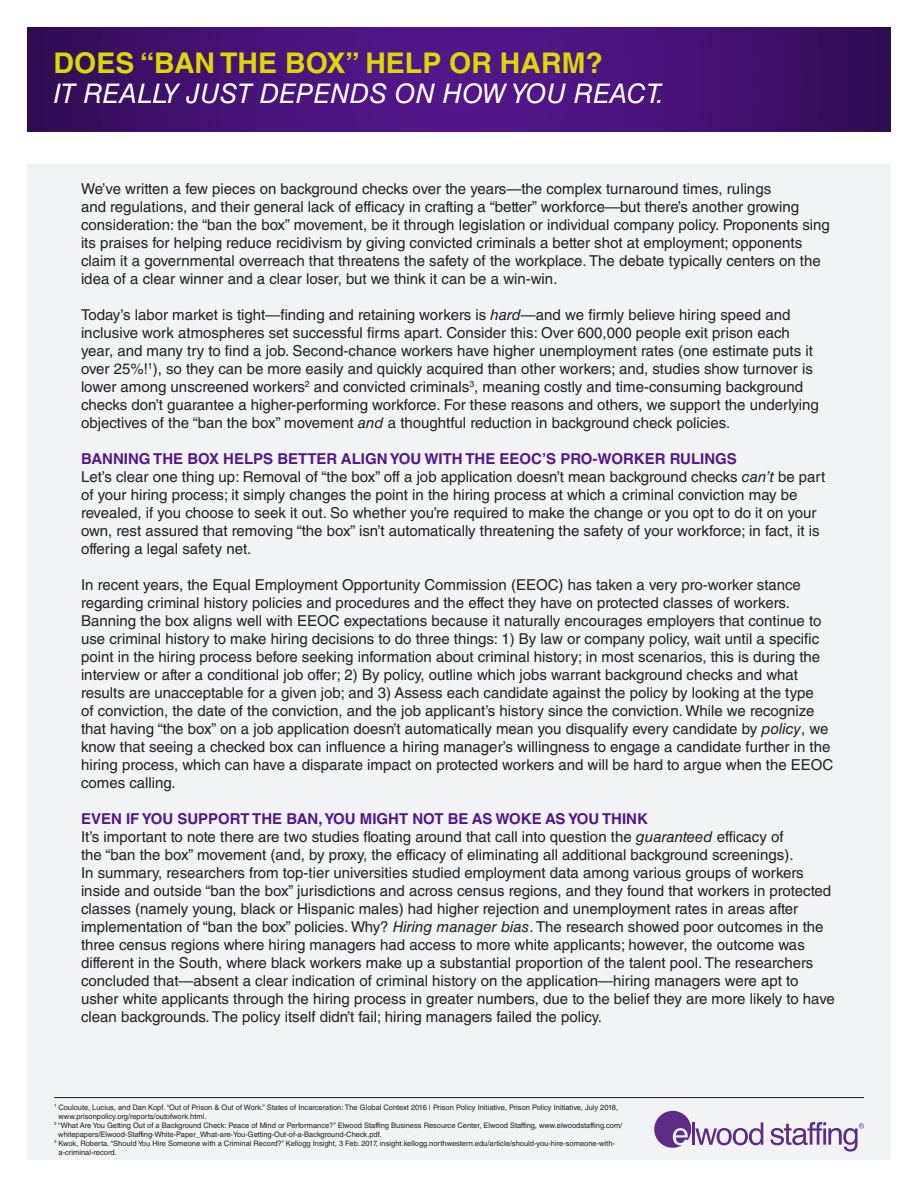
<style>
.page{position:relative;width:918px;height:1188px;background:#fff}
.page>*{position:absolute;margin:0;border:0;box-sizing:border-box;transform-origin:0 0}
.t1{font:700 28.5px "Helvetica LT Std";color:#dada00}
.t2{font:italic 27px "Helvetica LT Std";color:#fff}
.t3{font:15px/18px "Helvetica LT Std";color:#231f20}
.t4{font:700 15px "Helvetica LT Std";color:#53168b}
.t5{font:7.5px/9px "Helvetica LT Std";color:#231f20}
.s1{font-style:italic}
</style>
<div class="page">
<div style="left:27px;top:164px;width:864px;height:996px;background:#f2f3f4"></div>
<svg style="left:27px;top:27px;width:864px;height:105px;background:#441174"></svg>
<hr style="left:54px;top:1097px;width:810px;height:1px;background:#231f20">
<svg style="left:654px;top:1111px;width:109px;height:37px"></svg>
<svg style="left:770px;top:1122px;width:94px;height:30px"></svg>
<p class="t1" style="left:54px;top:46px;width:551px">DOES “BAN THE BOX” HELP OR HARM?</p>
<p class="t2" style="left:54px;top:78px;width:612px">IT REALLY JUST DEPENDS ON HOW YOU REACT.</p>
<p class="t3" style="left:81px;top:180px;width:750px">We’ve written a few pieces on background checks over the years—the complex turnaround times, rulings<br>and regulations, and their general lack of efficacy in crafting a “better” workforce—but there’s another growing consideration: the “ban the box” movement, be it through legislation or individual company policy. Proponents sing its praises for helping reduce recidivism by giving convicted criminals a better shot at employment; opponents claim it a governmental overreach that threatens the safety of the workplace. The debate typically centers on the idea of a clear winner and a clear loser, but we think it can be a win-win.</p>
<p class="t3" style="left:81px;top:306px;width:739px">Today’s labor market is tight—finding and retaining workers is <span class="s1">hard</span>—and we firmly believe hiring speed and inclusive work atmospheres set successful firms apart. Consider this: Over 600,000 people exit prison each year, and many try to find a job. Second-chance workers have higher unemployment rates (one estimate puts it over 25%!<sup>1</sup>), so they can be more easily and quickly acquired than other workers; and, studies show turnover is lower among unscreened workers<sup>2</sup> and convicted criminals<sup>3</sup>, meaning costly and time-consuming background checks don’t guarantee a higher-performing workforce. For these reasons and others, we support the underlying objectives of the “ban the box” movement <span class="s1">and</span> a thoughtful reduction in background check policies.</p>
<p class="t4" style="left:81px;top:450px;width:657px">BANNING THE BOX HELPS BETTER ALIGN YOU WITH THE EEOC’S PRO-WORKER RULINGS</p>
<p class="t3" style="left:81px;top:468px;width:746px">Let’s clear one thing up: Removal of “the box” off a job application doesn’t mean background checks <span class="s1">can’t</span> be part of your hiring process; it simply changes the point in the hiring process at which a criminal conviction may be revealed, if you choose to seek it out. So whether you’re required to make the change or you opt to do it on your own, rest assured that removing “the box” isn’t automatically threatening the safety of your workforce; in fact, it is offering a legal safety net.</p>
<p class="t3" style="left:81px;top:576px;width:754px">In recent years, the Equal Employment Opportunity Commission (EEOC) has taken a very pro-worker stance regarding criminal history policies and procedures and the effect they have on protected classes of workers.<br>Banning the box aligns well with EEOC expectations because it naturally encourages employers that continue to use criminal history to make hiring decisions to do three things: 1) By law or company policy, wait until a specific point in the hiring process before seeking information about criminal history; in most scenarios, this is during the interview or after a conditional job offer; 2) By policy, outline which jobs warrant background checks and what results are unacceptable for a given job; and 3) Assess each candidate against the policy by looking at the type<br>of conviction, the date of the conviction, and the job applicant’s history since the conviction. While we recognize that having “the box” on a job application doesn’t automatically mean you disqualify every candidate by <span class="s1">policy</span>, we know that seeing a checked box can influence a hiring manager’s willingness to engage a candidate further in the hiring process, which can have a disparate impact on protected workers and will be hard to argue when the EEOC comes calling.</p>
<p class="t4" style="left:81px;top:810px;width:568px">EVEN IF YOU SUPPORT THE BAN, YOU MIGHT NOT BE AS WOKE AS YOU THINK</p>
<p class="t3" style="left:81px;top:828px;width:755px">It’s important to note there are two studies floating around that call into question the <span class="s1">guaranteed</span> efficacy of<br>the “ban the box” movement (and, by proxy, the efficacy of eliminating all additional background screenings).<br>In summary, researchers from top-tier universities studied employment data among various groups of workers inside and outside “ban the box” jurisdictions and across census regions, and they found that workers in protected classes (namely young, black or Hispanic males) had higher rejection and unemployment rates in areas after implementation of “ban the box” policies. Why? <span class="s1">Hiring manager bias</span>. The research showed poor outcomes in the three census regions where hiring managers had access to more white applicants; however, the outcome was different in the South, where black workers make up a substantial proportion of the talent pool. The researchers concluded that—absent a clear indication of criminal history on the application—hiring managers were apt to usher white applicants through the hiring process in greater numbers, due to the belief they are more likely to have clean backgrounds. The policy itself didn’t fail; hiring managers failed the policy.</p>
<p class="t5" style="left:59px;top:1103px;width:561px;text-indent:-5px"><sup>1</sup> Couloute, Lucius, and Dan Kopf. “Out of Prison &amp; Out of Work.” States of Incarceration: The Global Context 2016 | Prison Policy Initiative, Prison Policy Initiative, July 2018, www.prisonpolicy.org/reports/outofwork.html.</p>
<p class="t5" style="left:58px;top:1121px;width:566px;text-indent:-4px"><sup>2</sup> “What Are You Getting Out of a Background Check: Peace of Mind or Performance?” Elwood Staffing Business Resource Center, Elwood Staffing, www.elwoodstaffing.com/ whitepapers/Elwood-Staffing-White-Paper_What-are-You-Getting-Out-of-a-Background-Check.pdf.</p>
<p class="t5" style="left:59px;top:1139px;width:558px;text-indent:-5px"><sup>3</sup> Kwok, Roberta. “Should You Hire Someone with a Criminal Record?” Kellogg Insight, 3 Feb. 2017, insight.kellogg.northwestern.edu/article/should-you-hire-someone-with&shy;a-criminal-record.</p>
</div>
